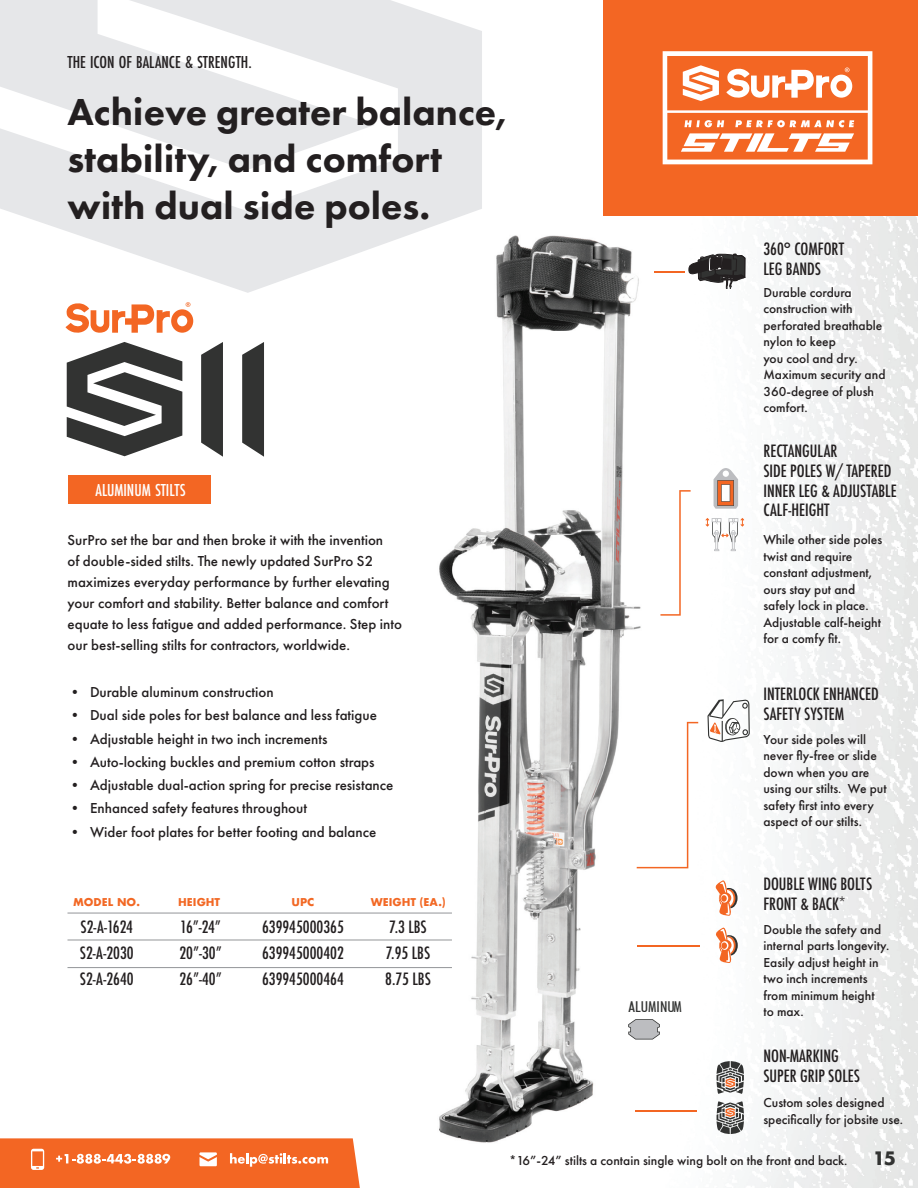
<style>
.page{position:relative;width:918px;height:1188px;background:#fff}
.page>*{position:absolute;margin:0;border:0;box-sizing:border-box;transform-origin:0 0}
.Stilts_page_-_Large_Header{font:800 39px "Futura PT";color:#231f20}
.Stilts_page_-_Small_Header{font:500 18px "Futura PT Cond";color:#231f20}
.Stilts_page_-_Small_Header-2{font:500 18px "Futura PT Cond";color:#fff}
.t1{font:700 18px "Futura";color:#323332}
.Table_Data{font:500 condensed 16.5px "Futura";color:#231f20}
.Basic{font:500 15px/21px "Futura PT";color:#231f20}
.t2{font:500 condensed 15px "Futura BT";color:#323332}
.Callout_Descriptions{font:500 13.5px/16.5px "Futura PT";color:#231f20}
.t3{font:700 10.5px "Futura";color:#f26824}
</style>
<div class="page">
<img style="left:66px;top:0;width:852px;height:1188px">
<img style="left:391px;top:229px;width:285px;height:918px">
<svg style="left:0;top:0;width:482px;height:293px;fill:#e6e7e9"></svg>
<div style="left:604px;top:0;width:314px;height:216px;background:#f36623"></div>
<svg style="left:663px;top:51px;width:209px;height:113px"></svg>
<hr style="left:68px;top:913px;width:384px;height:1px;background:#939598">
<hr style="left:68px;top:940px;width:384px;height:1px;background:#939598">
<hr style="left:68px;top:967px;width:384px;height:1px;background:#939598">
<svg style="left:0;top:1138px;width:362px;height:50px;background:#f47437"></svg>
<div style="left:69px;top:476px;width:142px;height:28px;background:#f36623"></div>
<svg style="left:637px;top:722px;width:61px;height:146px"></svg>
<svg style="left:707px;top:699px;width:43px;height:43px"></svg>
<svg style="left:714px;top:926px;width:24px;height:37px"></svg>
<svg style="left:714px;top:878px;width:24px;height:38px"></svg>
<hr style="left:637px;top:945px;width:62px;height:2px;background:#f36623">
<svg style="left:628px;top:1019px;width:32px;height:21px"></svg>
<svg style="left:716px;top:1061px;width:28px;height:33px"></svg>
<svg style="left:716px;top:1101px;width:28px;height:33px"></svg>
<hr style="left:636px;top:1111px;width:61px;height:1px;background:#f36623">
<svg style="left:65px;top:302px;width:128px;height:31px"></svg>
<svg style="left:67px;top:342px;width:115px;height:114px"></svg>
<svg style="left:201px;top:342px;width:22px;height:115px;background:#4b4c4b"></svg>
<svg style="left:242px;top:342px;width:22px;height:115px;background:#4b4c4b"></svg>
<hr style="left:655px;top:271px;width:30px;height:1px;background:#f36623">
<svg style="left:689px;top:236px;width:57px;height:154px"></svg>
<svg style="left:660px;top:490px;width:31px;height:126px"></svg>
<svg style="left:714px;top:468px;width:24px;height:41px"></svg>
<svg style="left:706px;top:518px;width:38px;height:33px"></svg>
<p class="Stilts_page_-_Small_Header" style="left:68px;top:51px;width:186px">THE ICON OF BALANCE &amp; STRENGTH.</p>
<p class="Stilts_page_-_Large_Header" style="left:68px;top:88px;width:441px">Achieve greater balance,</p>
<p class="Stilts_page_-_Large_Header" style="left:68px;top:135px;width:376px">stability, and comfort</p>
<p class="Stilts_page_-_Large_Header" style="left:68px;top:182px;width:364px">with dual side poles.</p>
<p class="Stilts_page_-_Small_Header-2" style="left:96px;top:479px;width:92px">ALUMINUM STILTS</p>
<p class="Basic" style="left:68px;top:529px;width:336px">SurPro set the bar and then broke it with the invention<br>of double-sided stilts. The newly updated SurPro S2 maximizes everyday performance by further elevating your comfort and stability. Better balance and comfort equate to less fatigue and added performance. Step into our best-selling stilts for contractors, worldwide.</p>
<p class="Basic" style="left:68px;top:682px;width:208px">• Durable aluminum construction</p>
<p class="Basic" style="left:68px;top:705px;width:311px">• Dual side poles for best balance and less fatigue</p>
<p class="Basic" style="left:68px;top:728px;width:261px">• Adjustable height in two inch increments</p>
<p class="Basic" style="left:68px;top:751px;width:309px">• Auto-locking buckles and premium cotton straps</p>
<p class="Basic" style="left:68px;top:775px;width:327px">• Adjustable dual-action spring for precise resistance</p>
<p class="Basic" style="left:68px;top:798px;width:241px">• Enhanced safety features throughout</p>
<p class="Basic" style="left:68px;top:821px;width:310px">• Wider foot plates for better footing and balance</p>
<p class="t3" style="left:73px;top:894px;width:68px">MODEL NO.</p>
<p class="t3" style="left:178px;top:894px;width:44px">HEIGHT</p>
<p class="t3" style="left:292px;top:894px;width:24px">UPC</p>
<p class="t3" style="left:371px;top:894px;width:77px">WEIGHT (EA.)</p>
<p class="Table_Data" style="left:81px;top:916px;width:54px">S2-A-1624</p>
<p class="Table_Data" style="left:80px;top:942px;width:55px">S2-A-2030</p>
<p class="Table_Data" style="left:80px;top:968px;width:55px">S2-A-2640</p>
<p class="Table_Data" style="left:180px;top:916px;width:42px">16”-24”</p>
<p class="Table_Data" style="left:262px;top:916px;width:83px">639945000365</p>
<p class="Table_Data" style="left:389px;top:916px;width:39px">7.3 LBS</p>
<p class="Table_Data" style="left:179px;top:942px;width:44px">20”-30”</p>
<p class="Table_Data" style="left:262px;top:942px;width:83px">639945000402</p>
<p class="Table_Data" style="left:386px;top:942px;width:46px">7.95 LBS</p>
<p class="Table_Data" style="left:179px;top:968px;width:44px">26”-40”</p>
<p class="Table_Data" style="left:262px;top:968px;width:83px">639945000464</p>
<p class="Table_Data" style="left:385px;top:968px;width:47px">8.75 LBS</p>
<p class="t2" style="left:629px;top:998px;width:55px">ALUMINUM</p>
<p class="Table_Data" style="left:763px;top:238px;width:82px">360° COMFORT</p>
<p class="Table_Data" style="left:763px;top:258px;width:59px">LEG BANDS</p>
<p class="Callout_Descriptions" style="left:763px;top:284px;width:124px">Durable cordura construction with perforated breathable nylon to keep<br>you cool and dry.<br>Maximum security and<br>360-degree of plush comfort.</p>
<p class="Table_Data" style="left:763px;top:440px;width:75px">RECTANGULAR</p>
<p class="Table_Data" style="left:763px;top:460px;width:129px">SIDE POLES W/ TAPERED</p>
<p class="Table_Data" style="left:763px;top:480px;width:135px">INNER LEG &amp; ADJUSTABLE</p>
<p class="Table_Data" style="left:763px;top:500px;width:68px">CALF-HEIGHT</p>
<p class="Callout_Descriptions" style="left:763px;top:532px;width:120px">While other side poles</p>
<p class="Callout_Descriptions" style="left:763px;top:548px;width:90px">twist and require</p>
<p class="Callout_Descriptions" style="left:763px;top:565px;width:110px">constant adjustment,</p>
<p class="Callout_Descriptions" style="left:763px;top:581px;width:93px">ours stay put and</p>
<p class="Callout_Descriptions" style="left:763px;top:598px;width:119px">safely lock in place.<br>Adjustable calf-height for a comfy fit.</p>
<p class="Table_Data" style="left:763px;top:684px;width:117px">INTERLOCK ENHANCED</p>
<p class="Table_Data" style="left:763px;top:703px;width:82px">SAFETY SYSTEM</p>
<p class="Callout_Descriptions" style="left:763px;top:731px;width:125px">Your side poles will never fly-free or slide down when you are using our stilts. We put safety first into every aspect of our stilts.</p>
<p class="Table_Data" style="left:763px;top:874px;width:110px">DOUBLE WING BOLTS</p>
<p class="Table_Data" style="left:763px;top:893px;width:84px">FRONT &amp; BACK*</p>
<p class="Callout_Descriptions" style="left:763px;top:921px;width:127px">Double the safety and internal parts longevity.<br>Easily adjust height in two inch increments from minimum height<br>to max.</p>
<p class="Table_Data" style="left:763px;top:1046px;width:77px">NON-MARKING</p>
<p class="Table_Data" style="left:763px;top:1066px;width:98px">SUPER GRIP SOLES</p>
<p class="Callout_Descriptions" style="left:763px;top:1094px;width:141px">Custom soles designed specifically for jobsite use.</p>
<p class="Callout_Descriptions" style="left:509px;top:1153px;width:340px">*16”-24” stilts a contain single wing bolt on the front and back.</p>
<p class="t1" style="left:873px;top:1145px;width:25px">15</p>
</div>
